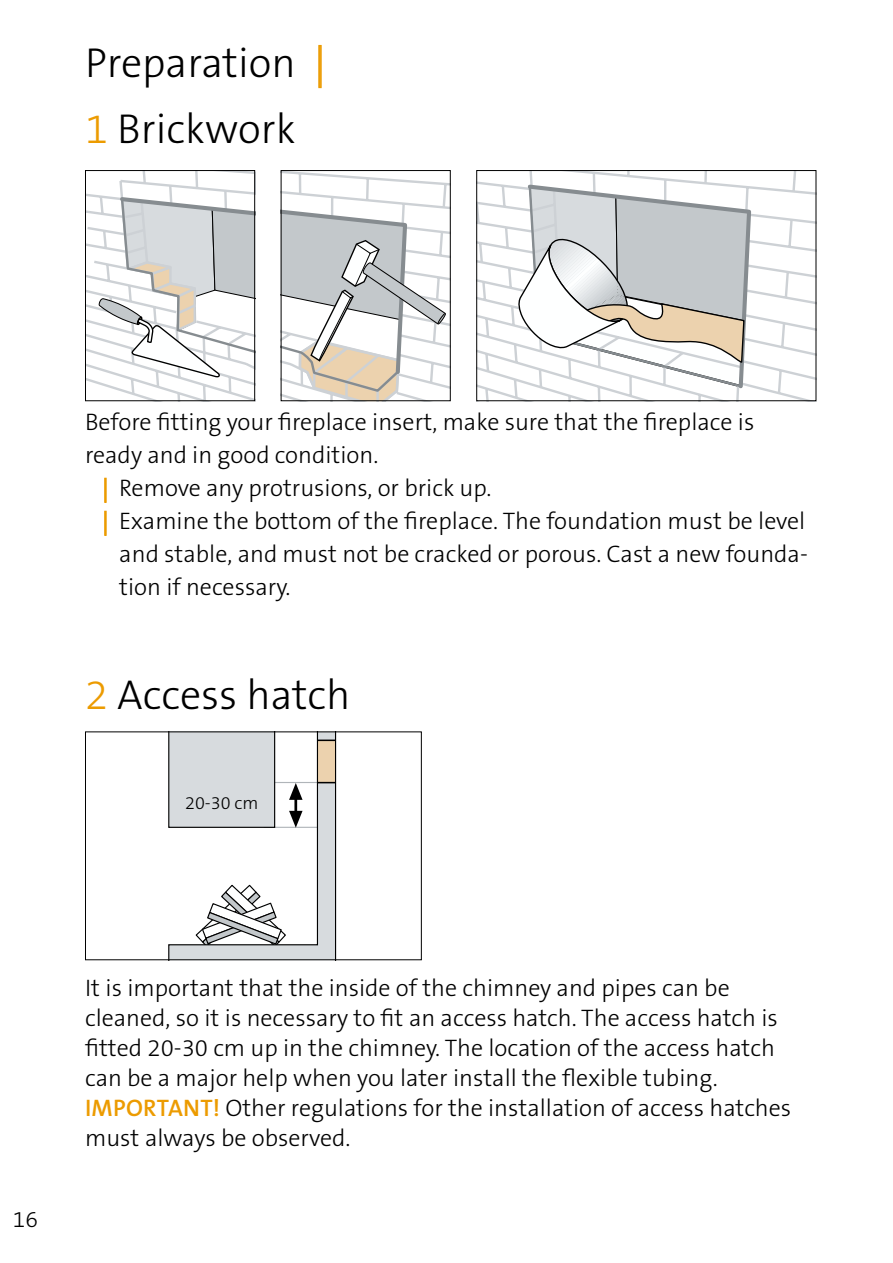
<style>
.page{position:relative;width:893px;height:1263px;background:#fff}
.page>*{position:absolute;margin:0;border:0;box-sizing:border-box;transform-origin:0 0}
.t1{font:300 42px/66px "The Sans B3";color:#000}
.t2{font:300 24px/30px "The Sans B3";color:#000}
.t3{font:300 22.8px "The Sans B3";color:#000}
.t4{font:300 18px "The Sans B3";color:#000}
.s1{color:#ec9b00}
.s2{font-family:"The Sans B6";font-weight:600;color:#ec9b00}
</style>
<div class="page">
<div style="left:104px;top:478px;width:3px;height:25px;border:1px solid #ec9b00"></div>
<div style="left:104px;top:511px;width:3px;height:25px;border:1px solid #ec9b00"></div>
<svg style="left:478px;top:172px;width:336px;height:227px"></svg>
<svg style="left:525px;top:182px;width:228px;height:208px"></svg>
<svg style="left:515px;top:186px;width:235px;height:203px"></svg>
<div style="left:476px;top:170px;width:340px;height:231px;border:1px solid #000"></div>
<svg style="left:168px;top:733px;width:169px;height:225px"></svg>
<div style="left:85px;top:731px;width:337px;height:229px;border:1px solid #000"></div>
<svg style="left:87px;top:172px;width:166px;height:227px"></svg>
<div style="left:85px;top:170px;width:170px;height:231px;border:1px solid #000"></div>
<svg style="left:283px;top:172px;width:166px;height:227px"></svg>
<div style="left:281px;top:170px;width:170px;height:231px;border:1px solid #000"></div>
<h1 class="t1" style="left:85px;top:32px;width:242px">Preparation <span class="s1">|<br>1</span> Brickwork</h1>
<p class="t2" style="left:85px;top:408px;width:671px">Before fitting your fireplace insert, make sure that the fireplace is</p>
<p class="t2" style="left:85px;top:441px;width:295px">ready and in good condition.</p>
<p class="t2" style="left:102px;top:474px;width:391px"><span class="s1">|</span> Remove any protrusions, or brick up.</p>
<p class="t2" style="left:102px;top:507px;width:705px"><span class="s1">|</span> Examine the bottom of the fireplace. The foundation must be level</p>
<p class="t2" style="left:119px;top:540px;width:690px">and stable, and must not be cracked or porous. Cast a new founda-</p>
<p class="t2" style="left:119px;top:573px;width:173px">tion if necessary.</p>
<h1 class="t1" style="left:85px;top:664px;width:267px"><span class="s1">2</span> Access hatch</h1>
<p class="t4" style="left:185px;top:794px;width:75px">20-30 cm</p>
<p class="t3" style="left:13px;top:1207px;width:27px">16</p>
<p class="t2" style="left:85px;top:974px;width:708px">It is important that the inside of the chimney and pipes can be cleaned, so it is necessary to fit an access hatch. The access hatch is fitted 20-30 cm up in the chimney. The location of the access hatch can be a major help when you later install the flexible tubing.<br><span class="s2">IMPORTANT!</span> Other regulations for the installation of access hatches must always be observed.</p>
</div>
